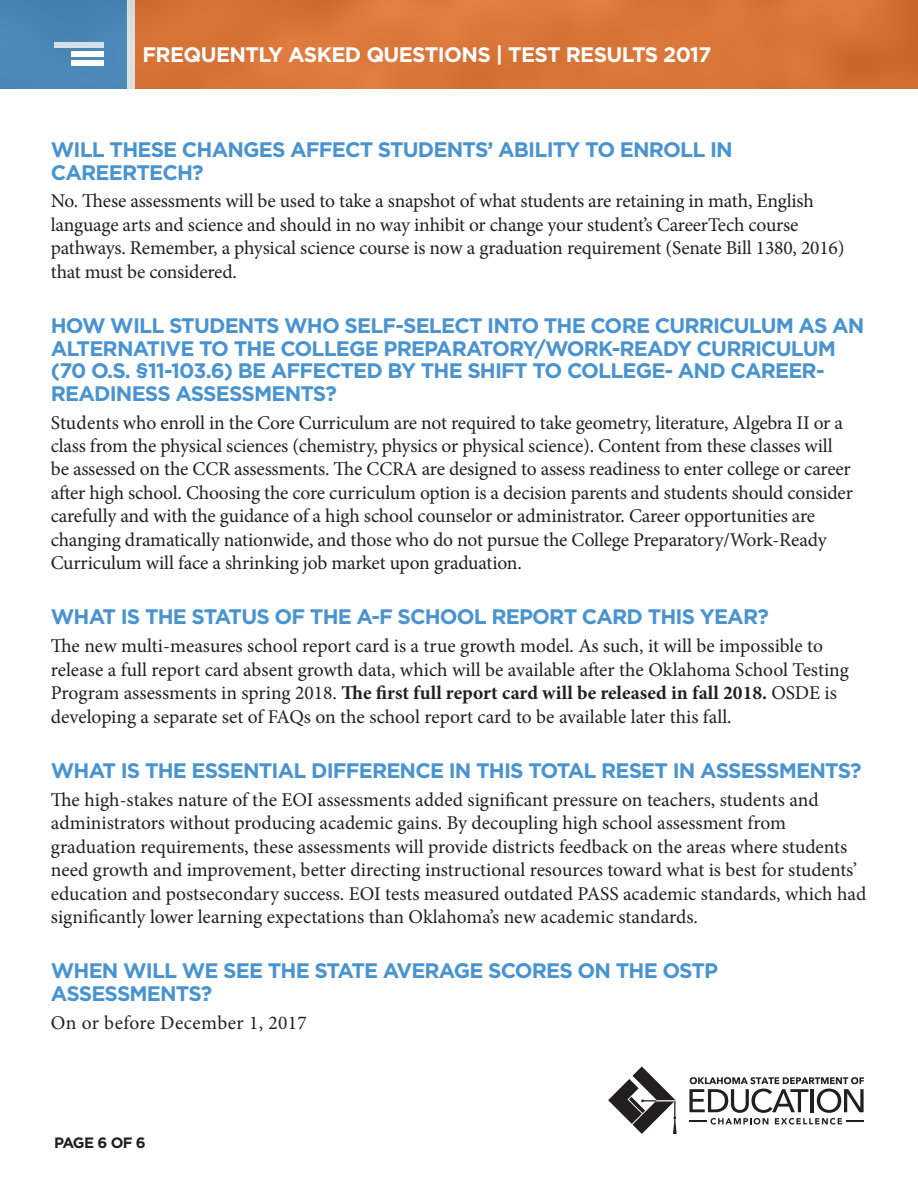
<style>
.page{position:relative;width:918px;height:1188px;background:#fff}
.page>*{position:absolute;margin:0;border:0;box-sizing:border-box;transform-origin:0 0}
.t1{font:700 21px/22.5px "Gotham";letter-spacing:-.04em;color:#4994d0}
.t2{font:700 21px "Gotham";letter-spacing:-.03em;color:#fff}
.Body{font:19.5px/23.4px "Minion Pro";letter-spacing:-.01em;color:#231f20}
.Body-2{font:19.5px "Minion Pro";letter-spacing:.02em;color:#231f20}
.t3{font:700 15px "Gotham";letter-spacing:-.06em;color:#231f20}
.s1{font-weight:700}
</style>
<div class="page">
<div style="left:135px;top:0;width:783px;height:89px;background:#d97539"></div>
<div style="left:0;top:0;width:127px;height:89px;background:#4b87b7"></div>
<div style="left:127px;top:0;width:8px;height:89px;background:#dfdfdf"></div>
<div style="left:54px;top:43px;width:50px;height:5px;background:#d1e0ec"></div>
<div style="left:71px;top:51px;width:33px;height:6px;background:#fff"></div>
<div style="left:71px;top:60px;width:33px;height:5px;background:#fff"></div>
<svg style="left:689px;top:1077px;width:175px;height:48px"></svg>
<svg style="left:608px;top:1066px;width:69px;height:68px"></svg>
<p class="t2" style="left:142px;top:43px;width:571px">FREQUENTLY ASKED QUESTIONS | TEST RESULTS 2017</p>
<p class="t1" style="left:51px;top:138px;width:683px">WILL THESE CHANGES AFFECT STUDENTS’ ABILITY TO ENROLL IN<br>CAREERTECH?</p>
<p class="Body" style="left:51px;top:190px;width:795px">No. These assessments will be used to take a snapshot of what students are retaining in math, English language arts and science and should in no way inhibit or change your student’s CareerTech course pathways. Remember, a physical science course is now a graduation requirement (Senate Bill 1380, 2016) that must be considered.</p>
<p class="t1" style="left:51px;top:314px;width:815px">HOW WILL STUDENTS WHO SELF-SELECT INTO THE CORE CURRICULUM AS AN ALTERNATIVE TO THE COLLEGE PREPARATORY/WORK-READY CURRICULUM (70 O.S. §11-103.6) BE AFFECTED BY THE SHIFT TO COLLEGE- AND CAREER-READINESS ASSESSMENTS?</p>
<p class="Body" style="left:51px;top:411px;width:804px">Students who enroll in the Core Curriculum are not required to take geometry, literature, Algebra II or a class from the physical sciences (chemistry, physics or physical science). Content from these classes will be assessed on the CCR assessments. The CCRA are designed to assess readiness to enter college or career after high school. Choosing the core curriculum option is a decision parents and students should consider carefully and with the guidance of a high school counselor or administrator. Career opportunities are changing dramatically nationwide, and those who do not pursue the College Preparatory/Work-Ready Curriculum will face a shrinking job market upon graduation.</p>
<p class="t1" style="left:51px;top:605px;width:719px">WHAT IS THE STATUS OF THE A-F SCHOOL REPORT CARD THIS YEAR?</p>
<p class="Body" style="left:51px;top:635px;width:800px">The new multi-measures school report card is a true growth model. As such, it will be impossible to release a full report card absent growth data, which will be available after the Oklahoma School Testing Program assessments in spring 2018. <span class="s1">The first full report card will be released in fall 2018.</span> OSDE is developing a separate set of FAQs on the school report card to be available later this fall.</p>
<p class="t1" style="left:51px;top:759px;width:812px">WHAT IS THE ESSENTIAL DIFFERENCE IN THIS TOTAL RESET IN ASSESSMENTS?</p>
<p class="Body" style="left:51px;top:788px;width:817px">The high-stakes nature of the EOI assessments added significant pressure on teachers, students and administrators without producing academic gains. By decoupling high school assessment from graduation requirements, these assessments will provide districts feedback on the areas where students need growth and improvement, better directing instructional resources toward what is best for students’ education and postsecondary success. EOI tests measured outdated PASS academic standards, which had significantly lower learning expectations than Oklahoma’s new academic standards.</p>
<p class="t1" style="left:51px;top:959px;width:669px">WHEN WILL WE SEE THE STATE AVERAGE SCORES ON THE OSTP<br>ASSESSMENTS?</p>
<p class="Body-2" style="left:51px;top:1010px;width:258px">On or before December 1, 2017</p>
<p class="t3" style="left:54px;top:1134px;width:93px">PAGE 6 OF 6</p>
</div>
